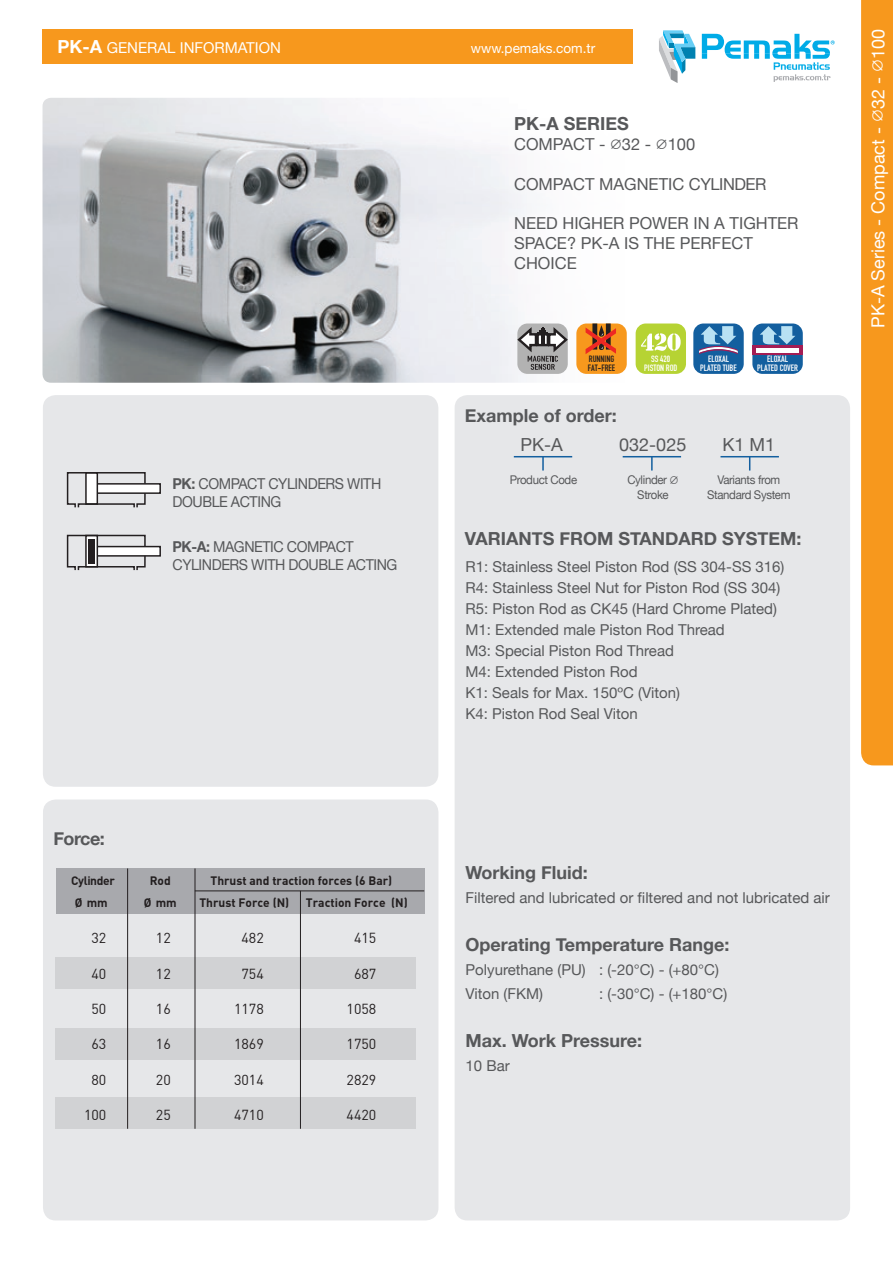
<style>
.page{position:relative;width:893px;height:1263px;background:#fff}
.page>*{position:absolute;margin:0;border:0;box-sizing:border-box;transform-origin:0 0}
.t1{font:700 18px "Helvetica Neue";color:#57585a}
.t2{font:18px "Helvetica Neue";color:#fff}
.t3{font:18px "Helvetica Neue";color:#57585a}
.t4{font:16.5px/19.8px "Helvetica Neue";color:#57585a}
.t5{font:15px "Helvetica Neue";letter-spacing:-.03em;color:#57585a}
.t6{font:15px/18px "Helvetica Neue";letter-spacing:-.03em;color:#57585a;scale:.95 1}
.t7{font:15px "Helvetica Neue";color:#57585a}
.t8{font:15px "Helvetica Neue";color:#fff}
._6_li_tablo{font:14.25px "DINTR";color:#231f20}
.t9{font:13.5px "Helvetica Neue";color:#fff}
.çap_6_li{font:12px "DINTR Bold";color:#231f20}
.t10{font:12px "Helvetica Neue";letter-spacing:-.03em;color:#57585a;scale:.95 1}
.çap_6_li-2{font:12px "DINTR Bold";letter-spacing:-.03em;color:#231f20}
.t11{font:9px "DIN Engschrift TR Alternate";color:#fff}
.t12{font:9px "DIN Engschrift TR Alternate";color:#231f20}
.s1{font-weight:700;font-size:18px}
.s2{font-weight:700}
</style>
<div class="page">
<div style="left:861px;top:0;width:32px;height:765px;background:#f7981d"></div>
<div style="left:43px;top:30px;width:589px;height:34px;background:#f7981d"></div>
<svg style="left:659px;top:30px;width:36px;height:53px"></svg>
<svg style="left:702px;top:34px;width:133px;height:48px"></svg>
<div style="left:43px;top:799px;width:395px;height:421px;background:#e6e7e9;border-radius:13px"></div>
<img style="left:43px;top:98px;width:580px;height:285px">
<div style="left:43px;top:395px;width:395px;height:392px;background:#e6e7e9;border-radius:13px"></div>
<div style="left:455px;top:395px;width:395px;height:825px;background:#e6e7e9;border-radius:13px"></div>
<hr style="left:514px;top:456px;width:58px;height:1px;background:#135f9f">
<svg style="left:542px;top:457px;width:2px;height:13px"></svg>
<hr style="left:623px;top:456px;width:58px;height:1px;background:#135f9f">
<svg style="left:651px;top:457px;width:2px;height:13px"></svg>
<hr style="left:720px;top:456px;width:59px;height:1px;background:#135f9f">
<svg style="left:749px;top:457px;width:1px;height:13px"></svg>
<div style="left:56px;top:868px;width:368px;height:46px;background:#a8a9ad"></div>
<div style="left:55px;top:957px;width:361px;height:31px;background:#d1d2d4"></div>
<hr style="left:195px;top:891px;width:229px;height:1px;background:#231f20">
<div style="left:92px;top:484px;width:68px;height:9px;background:#fff"></div>
<div style="left:92px;top:483px;width:69px;height:11px;border:2px solid #231f20"></div>
<svg style="left:66px;top:472px;width:80px;height:36px"></svg>
<div style="left:92px;top:547px;width:68px;height:9px;background:#fff"></div>
<div style="left:92px;top:546px;width:69px;height:11px;border:2px solid #231f20"></div>
<svg style="left:66px;top:534px;width:80px;height:37px"></svg>
<div style="left:55px;top:1028px;width:361px;height:32px;background:#d1d2d4"></div>
<div style="left:55px;top:1097px;width:361px;height:32px;background:#d1d2d4"></div>
<hr style="left:127px;top:868px;width:1px;height:261px;background:#231f20">
<hr style="left:195px;top:868px;width:1px;height:261px;background:#231f20">
<hr style="left:300px;top:891px;width:1px;height:238px;background:#231f20">
<div style="left:517px;top:323px;width:51px;height:51px;background:#b2b2b2;border-radius:10px"></div>
<svg style="left:516px;top:324px;width:53px;height:46px"></svg>
<div style="left:576px;top:323px;width:51px;height:51px;background:#f7981d;border-radius:10px"></div>
<div style="left:592px;top:323px;width:5px;height:27px;background:#231f20"></div>
<div style="left:606px;top:323px;width:5px;height:27px;background:#231f20"></div>
<svg style="left:586px;top:325px;width:30px;height:29px"></svg>
<div style="left:693px;top:323px;width:51px;height:51px;background:#135f9f;border-radius:10px"></div>
<svg style="left:699px;top:326px;width:39px;height:29px"></svg>
<div style="left:636px;top:323px;width:50px;height:51px;background:#b6d333;border-radius:10px"></div>
<svg style="left:641px;top:333px;width:40px;height:18px"></svg>
<div style="left:752px;top:323px;width:51px;height:51px;background:#135f9f;border-radius:10px"></div>
<svg style="left:760px;top:326px;width:35px;height:18px"></svg>
<svg style="left:752px;top:345px;width:51px;height:10px"></svg>
<hr style="left:756px;top:348px;width:43px;height:4px;background:#fff">
<p class="t8" style="left:58px;top:39px;width:60px"><span class="s1">PK-A</span> GENERAL</p>
<p class="t8" style="left:180px;top:39px;width:10px">INFORMATION</p>
<p class="t6" style="left:172px;top:475px;width:221px"><span class="s2">PK:</span> Compact Cylinders with<br>Double Acting</p>
<p class="t6" style="left:172px;top:537px;width:238px"><span class="s2">PK-A:</span> Magnetic Compact<br>Cylinders with Doub le Acting</p>
<p class="t1" style="left:54px;top:828px;width:53px">Force:</p>
<p class="çap_6_li-2" style="left:71px;top:873px;width:45px">Cylinder</p>
<p class="çap_6_li" style="left:150px;top:873px;width:23px">Rod</p>
<p class="çap_6_li" style="left:210px;top:873px;width:183px">Thrust and traction forces (6 Bar)</p>
<p class="çap_6_li" style="left:75px;top:894px;width:34px">Ø mm</p>
<p class="çap_6_li" style="left:144px;top:894px;width:34px">Ø mm</p>
<p class="çap_6_li" style="left:199px;top:894px;width:91px">Thrust Force (N)</p>
<p class="çap_6_li" style="left:306px;top:894px;width:103px">Traction Force (N)</p>
<p class="_6_li_tablo" style="left:91px;top:929px;width:16px">32</p>
<p class="_6_li_tablo" style="left:156px;top:929px;width:16px">12</p>
<p class="_6_li_tablo" style="left:242px;top:929px;width:24px">482</p>
<p class="_6_li_tablo" style="left:354px;top:929px;width:24px">415</p>
<p class="_6_li_tablo" style="left:91px;top:964px;width:16px">40</p>
<p class="_6_li_tablo" style="left:156px;top:964px;width:16px">12</p>
<p class="_6_li_tablo" style="left:242px;top:964px;width:24px">754</p>
<p class="_6_li_tablo" style="left:354px;top:964px;width:24px">687</p>
<p class="_6_li_tablo" style="left:91px;top:1000px;width:16px">50</p>
<p class="_6_li_tablo" style="left:156px;top:1000px;width:16px">16</p>
<p class="_6_li_tablo" style="left:234px;top:1000px;width:31px">1178</p>
<p class="_6_li_tablo" style="left:347px;top:1000px;width:31px">1058</p>
<p class="_6_li_tablo" style="left:91px;top:1035px;width:16px">63</p>
<p class="_6_li_tablo" style="left:156px;top:1035px;width:16px">16</p>
<p class="_6_li_tablo" style="left:234px;top:1035px;width:31px">1869</p>
<p class="_6_li_tablo" style="left:347px;top:1035px;width:31px">1750</p>
<p class="_6_li_tablo" style="left:91px;top:1070px;width:16px">80</p>
<p class="_6_li_tablo" style="left:156px;top:1070px;width:16px">20</p>
<p class="_6_li_tablo" style="left:234px;top:1070px;width:31px">3014</p>
<p class="_6_li_tablo" style="left:347px;top:1070px;width:31px">2829</p>
<p class="_6_li_tablo" style="left:84px;top:1106px;width:24px">100</p>
<p class="_6_li_tablo" style="left:156px;top:1106px;width:16px">25</p>
<p class="_6_li_tablo" style="left:234px;top:1106px;width:31px">4710</p>
<p class="_6_li_tablo" style="left:347px;top:1106px;width:31px">4420</p>
<p class="t9" style="left:471px;top:40px;width:126px">www.pemaks.com.tr</p>
<p class="t1" style="left:514px;top:113px;width:116px">PK-A Series</p>
<p class="t4" style="left:514px;top:134px;width:183px">Compact - ∅32 - ∅100</p>
<p class="t4" style="left:514px;top:174px;width:254px">Compact Magnetic Cylinder</p>
<p class="t4" style="left:514px;top:213px;width:286px">Need higher power in a tighter space? PK-A is the perfect choice</p>
<p class="t12" style="left:589px;top:354px;width:27px">RUNNING</p>
<p class="t12" style="left:588px;top:363px;width:29px">FAT-FREE</p>
<p class="t1" style="left:465px;top:404px;width:153px">Example of order:</p>
<p class="t11" style="left:651px;top:354px;width:21px">SS 420</p>
<p class="t11" style="left:644px;top:363px;width:35px">PISTON ROD</p>
<p class="t11" style="left:708px;top:354px;width:22px">ELOXAL</p>
<p class="t11" style="left:700px;top:363px;width:38px">PLATED TUBE</p>
<p class="t11" style="left:767px;top:354px;width:22px">ELOXAL</p>
<p class="t11" style="left:757px;top:363px;width:42px">PLATED COVER</p>
<p class="t3" style="left:509px;top:434px;width:50px">P K-A</p>
<p class="t3" style="left:619px;top:434px;width:69px">032-025</p>
<p class="t3" style="left:722px;top:434px;width:54px">K1 M1</p>
<p class="t10" style="left:509px;top:473px;width:73px">Product Code</p>
<p class="t10" style="left:627px;top:473px;width:55px">Cylinder ∅</p>
<p class="t10" style="left:717px;top:473px;width:68px">Variants from</p>
<p class="t10" style="left:644px;top:487px;width:51px">troke S</p>
<p class="t10" style="left:714px;top:487px;width:82px">tandard System</p>
<p class="t1" style="left:465px;top:527px;width:23px">VARIANTS</p>
<p class="t1" style="left:559px;top:527px;width:26px">FROM</p>
<p class="t1" style="left:618px;top:527px;width:14px">STANDARD</p>
<p class="t1" style="left:722px;top:527px;width:14px">SYSTEM</p>
<p class="t1" style="left:796px;top:527px;width:7px">:</p>
<p class="t5" style="left:466px;top:557px;width:320px">R1: Stainless Steel Piston Rod (SS 304-SS 316)</p>
<p class="t5" style="left:466px;top:578px;width:316px">R4: Stainless Steel Nut for Piston Rod (SS 304)</p>
<p class="t5" style="left:466px;top:599px;width:313px">R5: Piston Rod as CK45 (H ard Chrome Plated)</p>
<p class="t5" style="left:466px;top:620px;width:261px">M 1: Extended male Piston Rod Thread</p>
<p class="t5" style="left:466px;top:641px;width:210px">M 3: Special Piston Rod Thread</p>
<p class="t5" style="left:466px;top:662px;width:173px">M4: Extended Piston Rod</p>
<p class="t7" style="left:466px;top:683px;width:216px">K1: Seals for M ax. 150ºC (Viton)</p>
<p class="t5" style="left:466px;top:704px;width:174px">K4: Piston Rod Seal Viton</p>
<p class="t2" style="left:867px;top:328px;width:300px;rotate:-90deg">PK-A Series - Compact - ∅32 - ∅100</p>
<p class="t1" style="left:466px;top:862px;width:124px">Working Fluid:</p>
<p class="t7" style="left:466px;top:889px;width:366px">Filtered and lubricated or filtered and not lubricated air</p>
<p class="t1" style="left:466px;top:934px;width:265px">Operating Temperature Range:</p>
<p class="t5" style="left:466px;top:961px;width:255px">Polyurethane (PU) : (-20°C) - (+80°C)</p>
<p class="t5" style="left:466px;top:985px;width:79px">Viton (FKM)</p>
<p class="t5" style="left:599px;top:985px;width:130px">: (-30°C) - (+180°C)</p>
<p class="t1" style="left:466px;top:1030px;width:178px">Max. Work Pressure:</p>
<p class="t5" style="left:466px;top:1057px;width:46px">10 Bar</p>
</div>
